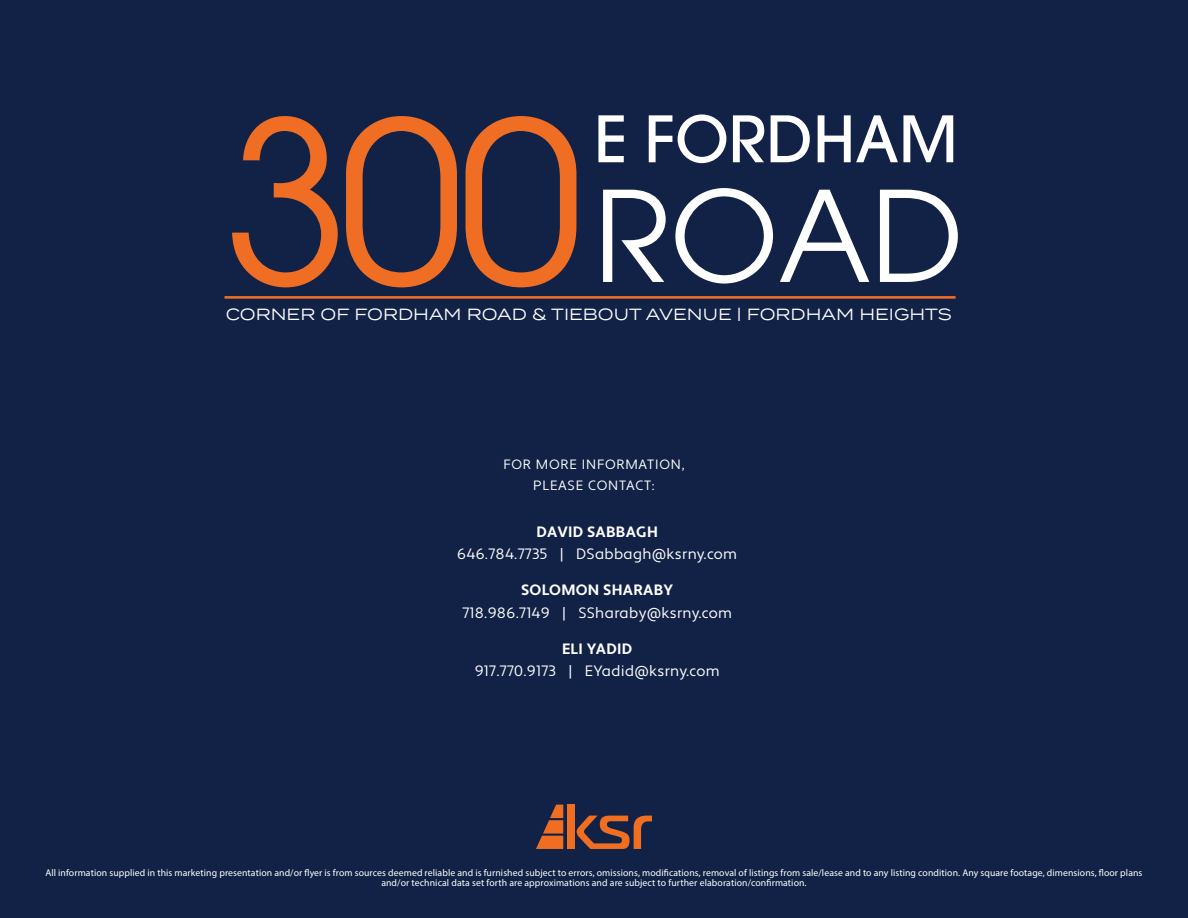
<style>
.page{position:relative;width:1188px;height:918px;background:#112246}
.page>*{position:absolute;margin:0;border:0;box-sizing:border-box;transform-origin:0 0}
.t1{font:223.8px "ITC Avant Garde Pro";color:#ef6e24}
.t2{font:124.65px "ITC Avant Garde Pro";color:#fff}
.t3{font:500 63.45px "ITC Avant Garde Pro";color:#fff}
.t4{font:16.2px "Termina";color:#fff}
.t5{font:15px "Apertura";letter-spacing:.02em;color:#fff}
.t6{font:700 15px "Apertura";letter-spacing:.02em;color:#fff}
.t7{font:13.5px/21px "Apertura";letter-spacing:.06em;color:#fff;text-align:center}
.t8{font:9.75px/10.5px "Myriad Pro";letter-spacing:.01em;color:#fff;text-align:center}
</style>
<div class="page">
<svg style="left:576px;top:815px;width:76px;height:34px"></svg>
<div style="left:567px;top:805px;width:8px;height:44px;background:#ef6e22"></div>
<svg style="left:536px;top:805px;width:27px;height:44px"></svg>
<hr style="left:225px;top:296px;width:731px;height:3px;background:#ef6e24">
<p class="t3" style="left:594px;top:99px;width:365px">E FORDHAM</p>
<p class="t2" style="left:594px;top:159px;width:371px">ROAD</p>
<p class="t1" style="left:225px;top:64px;width:360px">300</p>
<p class="t4" style="left:226px;top:302px;width:728px">CORNER OF FORDHAM ROAD &amp; TIEBOUT AVENUE | FORDHAM HEIGHTS</p>
<p class="t7" style="left:503px;top:454px;width:183px">FOR MORE INFORMATION,<br>PLEASE CONTACT:</p>
<p class="t6" style="left:537px;top:522px;width:123px">DAVID SABBAGH</p>
<p class="t5" style="left:457px;top:545px;width:281px">646.784.7735 | DSabbagh@ksrny.com</p>
<p class="t6" style="left:521px;top:581px;width:154px">SOLOMON SHARABY</p>
<p class="t5" style="left:462px;top:603px;width:271px">718.986.7149 | SSharaby@ksrny.com</p>
<p class="t6" style="left:562px;top:639px;width:72px">ELI YADID</p>
<p class="t5" style="left:475px;top:662px;width:246px">917.770.9173 | EYadid@ksrny.com</p>
<p class="t8" style="left:45px;top:867px;width:1099px">All information supplied in this marketing presentation and/or flyer is from sources deemed reliable and is furnished subject to errors, omissions, modifications, removal of listings from sale/lease and to any listing condition. Any square footage, dimensions, floor plans and/or technical data set forth are approximations and are subject to further elaboration/confirmation.</p>
</div>
